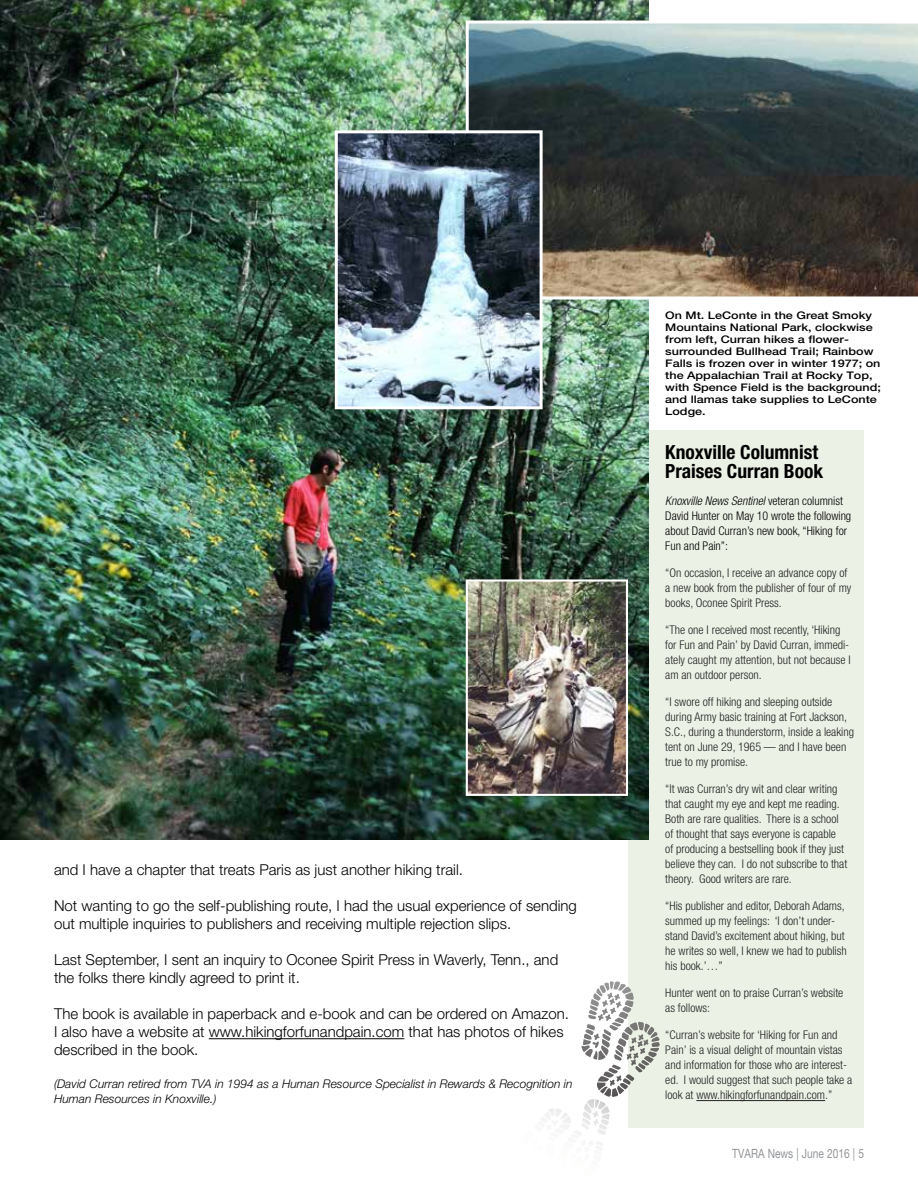
<style>
.page{position:relative;width:918px;height:1188px;background:#fff}
.page>*{position:absolute;margin:0;border:0;box-sizing:border-box;transform-origin:0 0}
.t1{font:700 condensed 19.5px/19.5px "Helvetica Neue LT Std";color:#000}
.t2{font:300 15px/18px "Helvetica Neue LT Std";color:#000}
.t3{font:12.75px "Helvetica Neue LT Std";color:#939598;scale:.8 1}
.t4{font:300 condensed 12px/15px "Helvetica Neue LT Std";color:#222}
.t5{font:300 condensed 12px/15px "Helvetica Neue LT Std";color:#000}
.t6{font:italic 300 12px/15px "Helvetica Neue LT Std";color:#000}
.t7{font:500 10.5px/12px "Helvetica Neue LT Std";color:#000;scale:1.2 1}
.s1{font-style:italic}
</style>
<div class="page">
<div style="left:628px;top:430px;width:236px;height:698px;background:#ecf1e5"></div>
<img style="left:0;top:0;width:649px;height:839px">
<svg style="left:466px;top:21px;width:452px;height:279px;background:#515855"></svg>
<img style="left:469px;top:582px;width:156px;height:211px">
<div style="left:466px;top:579px;width:162px;height:217px;border:2px solid #fff"></div>
<img style="left:339px;top:134px;width:200px;height:271px">
<div style="left:335px;top:130px;width:208px;height:279px;border:3px solid #fff"></div>
<hr style="left:209px;top:1038px;width:195px;height:1px;background:#000">
<hr style="left:696px;top:1100px;width:129px;height:1px;background:#222">
<svg style="left:542px;top:981px;width:258px;height:169px"></svg>
<p class="t2" style="left:54px;top:861px;width:410px">and I have a chapter that treats Paris as just another hiking trail.</p>
<p class="t2" style="left:54px;top:897px;width:524px">Not wanting to go the self-publishing route, I had the usual experience of sending out multiple inquiries to publishers and receiving multiple rejection slips.</p>
<p class="t2" style="left:54px;top:951px;width:506px">Last September, I sent an inquiry to Oconee Spirit Press in Waverly, Tenn., and the folks there kindly agreed to print it.</p>
<p class="t2" style="left:54px;top:1005px;width:516px">The book is available in paperback and e-book and can be ordered on Amazon.<br>I also have a website at www.hikingforfunandpain.com that has photos of hikes described in the book.</p>
<p class="t6" style="left:54px;top:1076px;width:520px">(David Curran retired from TVA in 1994 as a Human Resource Specialist in Rewards &amp; Recognition in<br>Human Resources in Knoxville.)</p>
<p class="t7" style="left:665px;top:310px;width:181px">On Mt. LeConte in the Great Smoky<br>Mountains National Park, clockwise from left, Curran hikes a flower&shy;surrounded Bullhead Trail; Rainbow<br>Falls is frozen over in winter 1977; on the Appalachian Trail at Rocky Top, with Spence Field is the background; and llamas take supplies to LeConte<br>Lodge.</p>
<h1 class="t1" style="left:665px;top:442px;width:160px">Knoxville Columnist<br>Praises Curran Book</h1>
<p class="t5" style="left:665px;top:494px;width:188px"><span class="s1">Knoxville News Sentinel</span> veteran columnist David Hunter on May 10 wrote the following about David Curran’s new book, “Hiking for Fun and Pain”:</p>
<p class="t4" style="left:665px;top:566px;width:188px">“On occasion, I receive an advance copy of a new book from the publisher of four of my books, Oconee Spirit Press.</p>
<p class="t4" style="left:665px;top:623px;width:187px">“The one I received most recently, ‘Hiking for Fun and Pain’ by David Curran, immedi&shy;ately caught my attention, but not because I am an outdoor person.</p>
<p class="t4" style="left:665px;top:695px;width:190px">“I swore off hiking and sleeping outside during Army basic training at Fort Jackson, S.C., during a thunderstorm, inside a leaking tent on June 29, 1965 — and I have been true to my promise.</p>
<p class="t4" style="left:665px;top:782px;width:184px">“It was Curran’s dry wit and clear writing that caught my eye and kept me reading.<br>Both are rare qualities. There is a school of thought that says everyone is capable<br>of producing a bestselling book if they just believe they can. I do not subscribe to that theory. Good writers are rare.</p>
<p class="t4" style="left:665px;top:899px;width:183px">“His publisher and editor, Deborah Adams, summed up my feelings: ‘I don’t under&shy;stand David’s excitement about hiking, but he writes so well, I knew we had to publish his book.’…”</p>
<p class="t4" style="left:665px;top:986px;width:180px">Hunter went on to praise Curran’s website as follows:</p>
<p class="t4" style="left:665px;top:1028px;width:189px">“Curran’s website for ‘Hiking for Fun and Pain’ is a visual delight of mountain vistas and information for those who are interest&shy;ed. I would suggest that such people take a look at www.hikingforfunandpain.com.”</p>
<p class="t3" style="left:732px;top:1146px;width:166px">TVARA News | June 2016 | 5</p>
</div>
